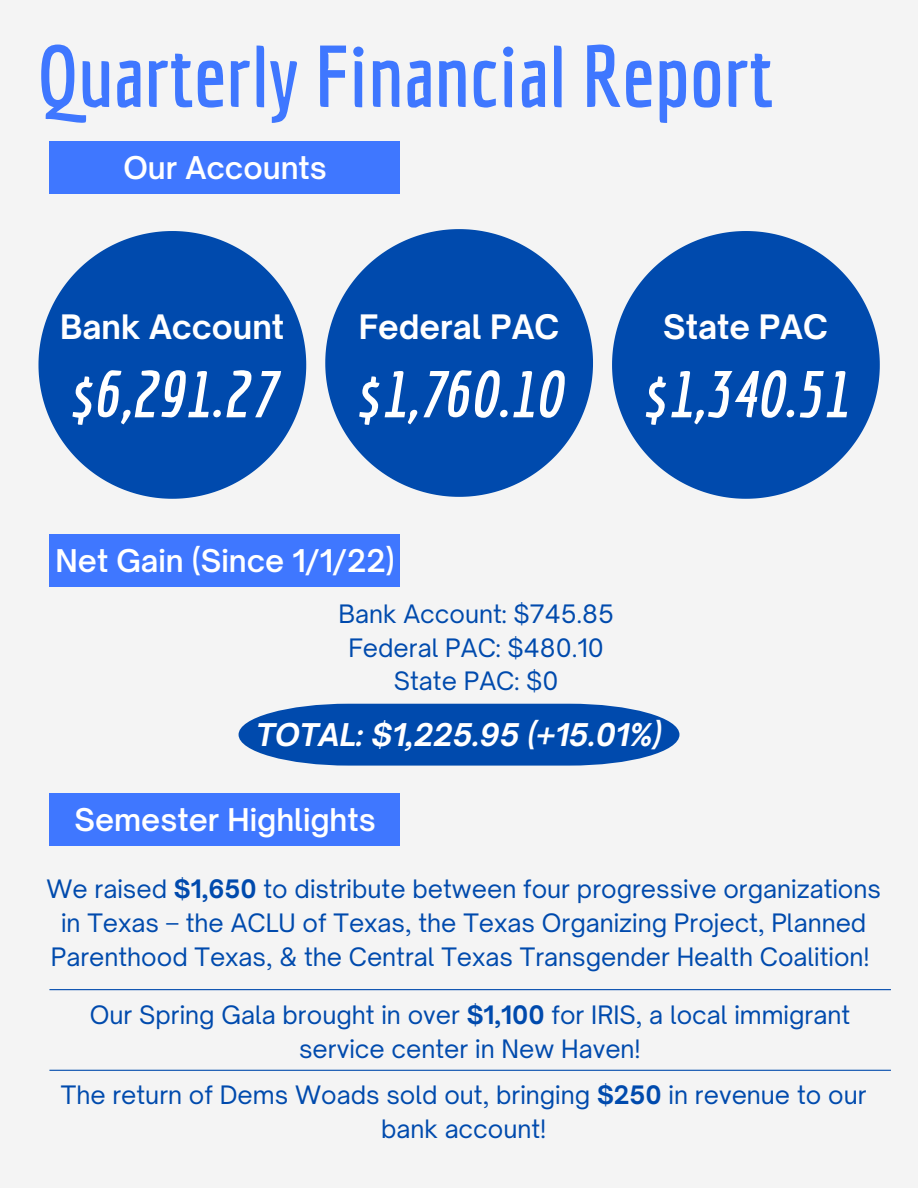
<style>
.page{position:relative;width:918px;height:1188px;background:#f4f4f4}
.page>*{position:absolute;margin:0;border:0;box-sizing:border-box;transform-origin:0 0}
.t1{font:700 85.35px "Economica";color:#3f77ff}
.t2{font:italic 700 65.25px "Economica";color:#fff}
.t3{font:700 32.25px "Open Sauce One";color:#fff}
.t4{font:600 30px "Open Sauce One";color:#fff}
.t5{font:italic 700 30px "Open Sauce One";color:#fff}
.t6{font:24.3px/33.8px "Open Sauce One";color:#004aad;text-align:center}
.s1{font-weight:700}
</style>
<div class="page">
<div style="left:49px;top:141px;width:351px;height:53px;background:#3f77ff"></div>
<div style="left:49px;top:793px;width:351px;height:53px;background:#3f77ff"></div>
<svg style="left:38px;top:231px;width:268px;height:268px;fill:#004aad"></svg>
<svg style="left:325px;top:229px;width:268px;height:268px;fill:#004aad"></svg>
<svg style="left:612px;top:231px;width:268px;height:268px;fill:#004aad"></svg>
<hr style="left:49px;top:989px;width:842px;height:1px;background:#004aad">
<hr style="left:49px;top:1070px;width:842px;height:1px;background:#004aad">
<div style="left:49px;top:534px;width:351px;height:53px;background:#3f77ff"></div>
<svg style="left:239px;top:704px;width:440px;height:62px;background:#1b5cb4"></svg>
<h1 class="t1" style="left:37px;top:26px;width:738px">Quarterly Financial Report</h1>
<p class="t4" style="left:123px;top:149px;width:205px">Our Accounts</p>
<h3 class="t3" style="left:60px;top:307px;width:226px">Bank Account</h3>
<h3 class="t3" style="left:359px;top:307px;width:202px">Federal PAC</h3>
<h3 class="t3" style="left:663px;top:307px;width:166px">State PAC</h3>
<h2 class="t2" style="left:68px;top:355px;width:783px">$6,291.27 $1,760.10 $1,340.51</h2>
<p class="t4" style="left:56px;top:542px;width:341px">Net Gain (Since 1/1/22)</p>
<p class="t6" style="left:338px;top:597px;width:277px">Bank Account: $745.85<br>Federal PAC: $480.10<br>State PAC: $0</p>
<p class="t5" style="left:256px;top:716px;width:407px">TOTAL: $1,225.95 (+15.01%)</p>
<p class="t4" style="left:74px;top:801px;width:303px">Semester Highlights</p>
<p class="t6" style="left:46px;top:872px;width:836px">We raised <span class="s1">$1,650</span> to distribute between four progressive organizations in Texas – the ACLU of Texas, the Texas Organizing Project, Planned<br>Parenthood Texas, &amp; the Central Texas Transgender Health Coalition!</p>
<p class="t6" style="left:90px;top:998px;width:762px">Our Spring Gala brought in over <span class="s1">$1,100</span> for IRIS, a local immigrant service center in New Haven!</p>
<p class="t6" style="left:61px;top:1078px;width:807px">The return of Dems Woads sold out, bringing <span class="s1">$250</span> in revenue to our bank account!</p>
</div>
